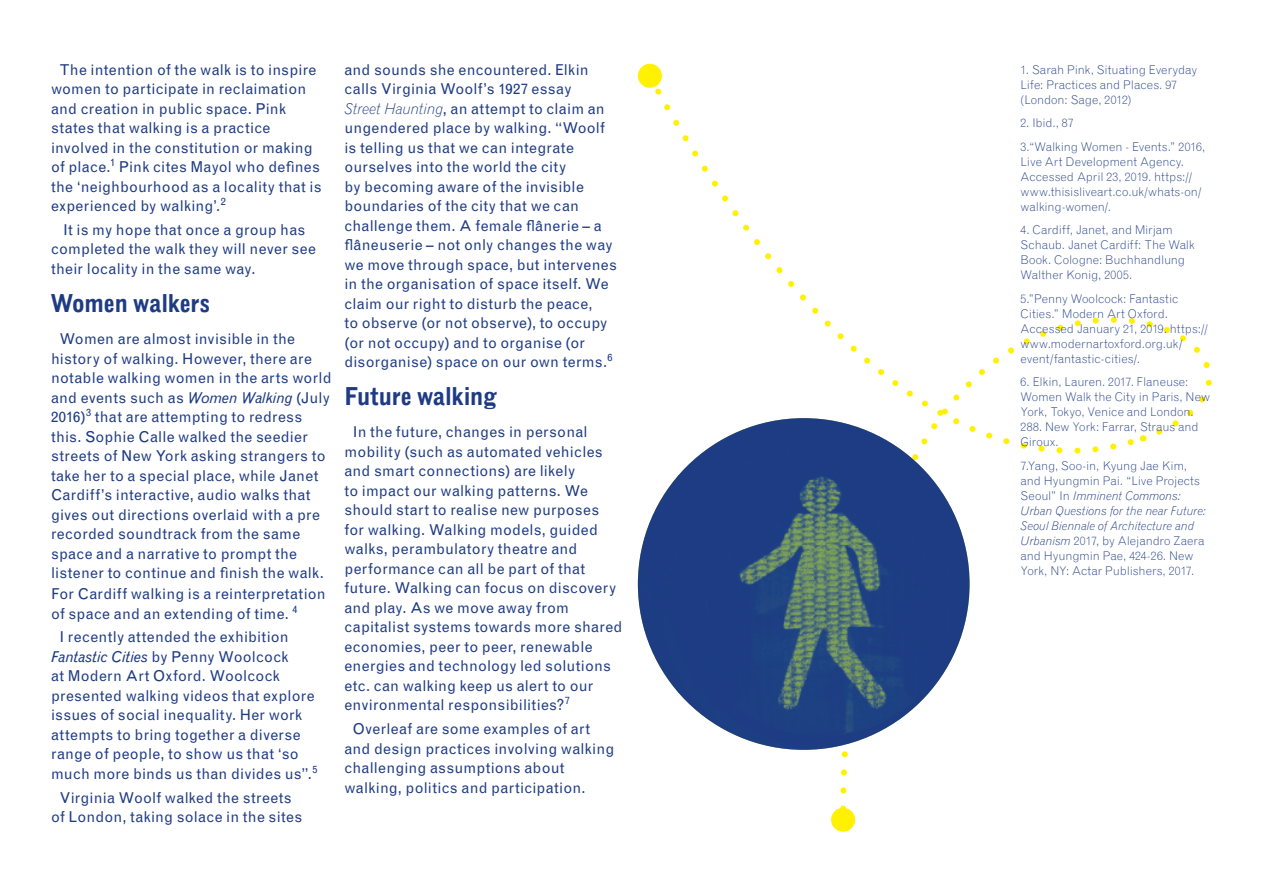
<style>
.page{position:relative;width:1263px;height:893px;background:#fff}
.page>*{position:absolute;margin:0;border:0;box-sizing:border-box;transform-origin:0 0}
.t1{font:700 condensed 24px "Grotesque Disp MT Std";color:#1e3b83}
.t2{font:15px/19.5px "Grotesque MT Std";letter-spacing:.015em;color:#1e3b83}
.t3{font:300 12px/15px "Grotesque MT Std";letter-spacing:-.005em;color:#1e3b83}
.s1{font-style:italic}
.s2{font-weight:300;font-style:italic}
</style>
<div class="page">
<svg style="left:837px;top:316px;width:375px;height:501px"></svg>
<div style="left:638px;top:64px;width:24px;height:24px;background:#fff101;border-radius:50%"></div>
<div style="left:831px;top:808px;width:24px;height:24px;background:#fff101;border-radius:50%"></div>
<img style="left:638px;top:418px;width:331px;height:332px;border-radius:166px">
<p class="t2" style="left:51px;top:60px;width:272px;text-indent:9px">The intention of the walk is to inspire women to participate in reclaimation and creation in public space. Pink states that walking is a practice involved in the constitution or making of place.<sup>1</sup> Pink cites Mayol who defines the ‘neighbourhood as a locality that is experienced by walking’.<sup>2</sup></p>
<p class="t2" style="left:51px;top:220px;width:267px;text-indent:12px">It is my hope that once a group has completed the walk they will never see their locality in the same way.</p>
<h1 class="t1" style="left:51px;top:288px;width:161px">Women walkers</h1>
<p class="t2" style="left:51px;top:329px;width:282px;text-indent:9px">Women are almost invisible in the history of walking. However, there are notable walking women in the arts world and events such as <span class="s1">Women Walking</span> (July 2016)<sup>3</sup> that are attempting to redress this. Sophie Calle walked the seedier streets of New York asking strangers to take her to a special place, while Janet Cardiff’s interactive, audio walks that gives out directions overlaid with a pre recorded soundtrack from the same space and a narrative to prompt the listener to continue and finish the walk.</p>
<p class="t2" style="left:51px;top:584px;width:276px">For Cardiff walking is a reinterpretation of space and an extending of time. <sup>4</sup></p>
<p class="t2" style="left:51px;top:627px;width:268px;text-indent:9px">I recently attended the exhibition <span class="s1">Fantastic Cities</span> by Penny Woolcock<br>at Modern Art Oxford. Woolcock presented walking videos that explore issues of social inequality. Her work attempts to bring together a diverse range of people, to show us that ‘so much more binds us than divides us”.<sup>5</sup></p>
<p class="t2" style="left:51px;top:788px;width:253px;text-align:center">Virginia Woolf walked the streets<br>of London, taking solace in the sites</p>
<p class="t2" style="left:344px;top:60px;width:274px">and sounds she encountered. Elkin calls Virginia Woolf’s 1927 essay<br><span class="s2">Street Haunting</span>, an attempt to claim an ungendered place by walking. “Woolf is telling us that we can integrate ourselves into the world the city<br>by becoming aware of the invisible boundaries of the city that we can challenge them. A female flânerie – a flâneuserie – not only changes the way we move through space, but intervenes in the organisation of space itself. We claim our right to disturb the peace,<br>to observe (or not observe), to occupy (or not occupy) and to organise (or disorganise) space on our own terms.<sup>6</sup></p>
<h1 class="t1" style="left:344px;top:382px;width:153px">Future walking</h1>
<p class="t2" style="left:344px;top:423px;width:280px;text-indent:9px">In the future, changes in personal mobility (such as automated vehicles and smart connections) are likely<br>to impact our walking patterns. We should start to realise new purposes for walking. Walking models, guided walks, perambulatory theatre and performance can all be part of that future. Walking can focus on discovery and play. As we move away from capitalist systems towards more shared economies, peer to peer, renewable energies and technology led solutions etc. can walking keep us alert to our environmental responsibilities?<sup>7</sup></p>
<p class="t2" style="left:344px;top:719px;width:271px;text-indent:9px">Overleaf are some examples of art and design practices involving walking challenging assumptions about walking, politics and participation.</p>
<p class="t3" style="left:1020px;top:62px;width:178px">1. Sarah Pink, Situating Everyday<br>Life: Practices and Places. 97 (London: Sage, 2012)</p>
<p class="t3" style="left:1020px;top:111px;width:186px;line-height:23.5px">2. Ibid., 87<br>3.“Walking Women - Events.” 2016,</p>
<p class="t3" style="left:1020px;top:154px;width:183px">Live Art Development Agency.<br>Accessed April 23, 2019. https:// www.thisisliveart.co.uk/whats-on/ walking-women/.</p>
<p class="t3" style="left:1020px;top:222px;width:176px">4. Cardiff, Janet, and Mirjam<br>Schaub. Janet Cardiff: The Walk<br>Book. Cologne: Buchhandlung<br>Walther Konig, 2005.</p>
<p class="t3" style="left:1020px;top:291px;width:189px">5.”Penny Woolcock: Fantastic<br>Cities.” Modern Art Oxford.<br>Accessed January 21, 2019. https:// www.modernartoxford.org.uk/ event/fantastic-cities/.</p>
<p class="t3" style="left:1020px;top:374px;width:191px">6. Elkin, Lauren. 2017. Flaneuse:<br>Women Walk the City in Paris, New<br>York, Tokyo, Venice and London.<br>288. New York: Farrar, Straus and<br>Giroux.</p>
<p class="t3" style="left:1020px;top:458px;width:187px">7.Yang, Soo-in, Kyung Jae Kim, and Hyungmin Pai. “Live Projects<br>Seoul” In <span class="s1">Imminent Commons:<br>Urban Questions for the near Future:<br>Seoul Biennale of Architecture and<br>Urbanism</span> 2017, by Alejandro Zaera and Hyungmin Pae, 424-26. New<br>York, NY: Actar Publishers, 2017.</p>
</div>
